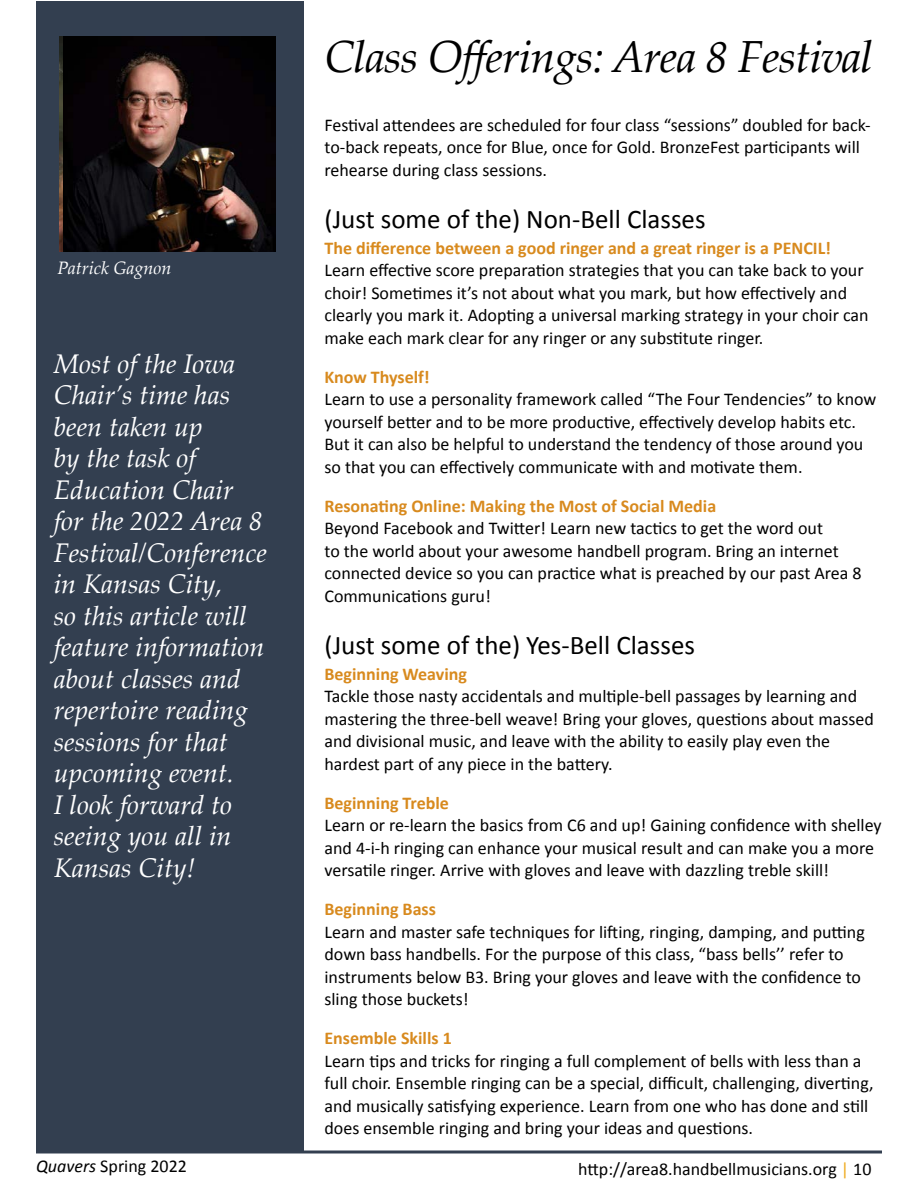
<style>
.page{position:relative;width:918px;height:1188px;background:#fff}
.page>*{position:absolute;margin:0;border:0;box-sizing:border-box;transform-origin:0 0}
.t1{font:italic 45px "Palatino Linotype";letter-spacing:-.02em;color:#000}
.t2{font:italic 27px/31.5px "Palatino Linotype";color:#fff}
.t3{font:27px "Calibri";color:#000}
.t4{font:18px/22.5px "Calibri";color:#000}
.t5{font:700 18px "Calibri";color:#d88a1e}
.t6{font:italic 18px "Palatino Linotype";color:#fff}
.s1{font-style:italic}
.s2{color:#efaa1f}
</style>
<div class="page">
<svg style="left:36px;top:1150px;width:846px;height:4px;background:#656e7b"></svg>
<div style="left:36px;top:1px;width:268px;height:1151px;background:#333f50"></div>
<img style="left:63px;top:36px;width:213px;height:216px">
<p class="t6" style="left:57px;top:255px;width:116px">Patrick Gagnon</p>
<p class="t2" style="left:54px;top:347px;width:215px">Most of the Iowa<br>Chair’s time has been taken up<br>by the task of<br>Education Chair for the 2022 Area 8<br>Festival/Conference in Kansas City,<br>so this article will feature information about classes and repertoire reading sessions for that upcoming event.<br>I look forward to seeing you all in<br>Kansas City!</p>
<h1 class="t1" style="left:324px;top:25px;width:550px">Class Offerings: Area 8 Festival</h1>
<p class="t4" style="left:324px;top:113px;width:548px">Festival attendees are scheduled for four class “sessions” doubled for back&shy;to-back repeats, once for Blue, once for Gold. BronzeFest participants will rehearse during class sessions.</p>
<h2 class="t3" style="left:324px;top:202px;width:383px">(Just some of the) Non-Bell Classes</h2>
<p class="t5" style="left:324px;top:236px;width:508px">The difference between a good ringer and a great ringer is a PENCIL!</p>
<p class="t4" style="left:324px;top:259px;width:546px">Learn effective score preparation strategies that you can take back to your choir! Sometimes it’s not about what you mark, but how effectively and clearly you mark it. Adopting a universal marking strategy in your choir can make each mark clear for any ringer or any substitute ringer.</p>
<p class="t5" style="left:324px;top:365px;width:107px">Know Thyself!</p>
<p class="t4" style="left:324px;top:388px;width:553px">Learn to use a personality framework called “The Four Tendencies” to know yourself better and to be more productive, effectively develop habits etc.<br>But it can also be helpful to understand the tendency of those around you so that you can effectively communicate with and motivate them.</p>
<p class="t5" style="left:324px;top:494px;width:393px">Resonating Online: Making the Most of Social Media</p>
<p class="t4" style="left:324px;top:517px;width:539px">Beyond Facebook and Twitter! Learn new tactics to get the word out<br>to the world about your awesome handbell program. Bring an internet connected device so you can practice what is preached by our past Area 8<br>Communications guru!</p>
<h2 class="t3" style="left:324px;top:628px;width:372px">(Just some of the) Yes-Bell Classes</h2>
<p class="t5" style="left:324px;top:662px;width:144px">Beginning Weaving</p>
<p class="t4" style="left:324px;top:685px;width:551px">Tackle those nasty accidentals and multiple-bell passages by learning and mastering the three-bell weave! Bring your gloves, questions about massed and divisional music, and leave with the ability to easily play even the hardest part of any piece in the battery.</p>
<p class="t5" style="left:324px;top:791px;width:126px">Beginning Treble</p>
<p class="t4" style="left:324px;top:814px;width:559px">Learn or re-learn the basics from C6 and up! Gaining confidence with shelley and 4-i-h ringing can enhance your musical result and can make you a more versatile ringer. Arrive with gloves and leave with dazzling treble skill!</p>
<p class="t5" style="left:324px;top:898px;width:113px">Beginning Bass</p>
<p class="t4" style="left:324px;top:920px;width:542px">Learn and master safe techniques for lifting, ringing, damping, and putting down bass handbells. For the purpose of this class, “bass bells’’ refer to instruments below B3. Bring your gloves and leave with the confidence to sling those buckets!</p>
<p class="t5" style="left:324px;top:1027px;width:129px">Ensemble Skills 1</p>
<p class="t4" style="left:324px;top:1049px;width:551px">Learn tips and tricks for ringing a full complement of bells with less than a full choir. Ensemble ringing can be a special, difficult, challenging, diverting, and musically satisfying experience. Learn from one who has done and still does ensemble ringing and bring your ideas and questions.</p>
<p class="t4" style="left:36px;top:1154px;width:152px"><span class="s1">Quavers</span> Spring 2022</p>
<p class="t4" style="left:578px;top:1158px;width:295px">http://area8.handbellmusicians.org <span class="s2">|</span> 10</p>
</div>
